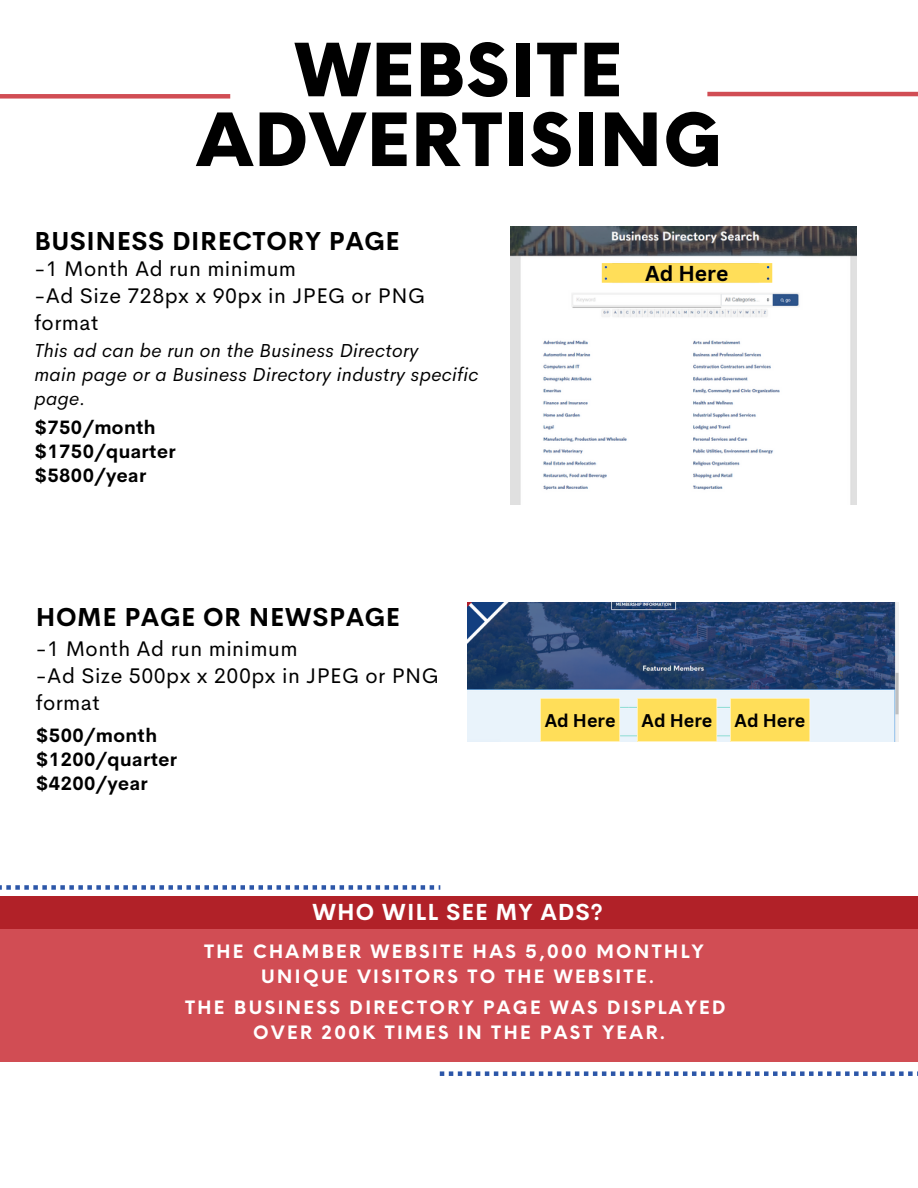
<style>
.page{position:relative;width:918px;height:1188px;background:#fff}
.page>*{position:absolute;margin:0;border:0;box-sizing:border-box;transform-origin:0 0}
.t1{font:900 71.4px/69.8px "Neue Einstellung";letter-spacing:.02em;color:#000;text-align:center}
.t2{font:700 25.5px "Cerebri Sans";letter-spacing:.02em;color:#000}
.t3{font:700 22.8px "Cerebri Sans";letter-spacing:.04em;color:#fff}
.t4{font:21.3px/27px "Cerebri Sans";letter-spacing:.025em;color:#000}
.t5{font:700 21px "Canva Sans";color:#000}
.t6{font:italic 18.9px/24px "Cerebri Sans";letter-spacing:.02em;color:#000}
.t7{font:700 18.9px/24.2px "Cerebri Sans";letter-spacing:.02em;color:#000}
.t8{font:700 18px/24.8px "Neue Einstellung";letter-spacing:.135em;color:#fff;text-align:center}
.t9{font:700 17.85px "Canva Sans";color:#000}
</style>
<div class="page">
<div style="left:0;top:94px;width:230px;height:5px;background:#d14d54"></div>
<hr style="left:707px;top:92px;width:211px;height:4px;background:#d14d54">
<img style="left:511px;top:227px;width:345px;height:277px">
<svg style="left:602px;top:263px;width:170px;height:20px;background:#fddd5b"></svg>
<img style="left:468px;top:603px;width:431px;height:138px">
<div style="left:730px;top:698px;width:80px;height:44px;background:#ffde59"></div>
<div style="left:637px;top:698px;width:80px;height:44px;background:#ffde59"></div>
<div style="left:540px;top:698px;width:80px;height:44px;background:#ffde59"></div>
<div style="left:0;top:896px;width:918px;height:34px;background:#b12128"></div>
<div style="left:0;top:929px;width:918px;height:133px;background:#d14d54"></div>
<svg style="left:440px;top:1071px;width:478px;height:5px"></svg>
<svg style="left:0;top:885px;width:440px;height:5px"></svg>
<h1 class="t1" style="left:197px;top:28px;width:526px">WEBSITE<br>ADVERTISING</h1>
<h2 class="t2" style="left:34px;top:225px;width:367px">BUSINESS DIRECTORY PAGE</h2>
<p class="t4" style="left:34px;top:255px;width:392px">-1 Month Ad run minimum<br>-Ad Size 728px x 90px in JPEG or PNG format</p>
<p class="t6" style="left:34px;top:338px;width:445px">This ad can be run on the Business Directory<br>main page or a Business Directory industry specific page.</p>
<p class="t7" style="left:34px;top:415px;width:143px">$750/month $1750/quarter $5800/year</p>
<h2 class="t2" style="left:36px;top:601px;width:366px">HOME PAGE OR NEWSPAGE</h2>
<p class="t4" style="left:36px;top:635px;width:404px">-1 Month Ad run minimum<br>-Ad Size 500px x 200px in JPEG or PNG format</p>
<p class="t7" style="left:36px;top:723px;width:143px">$500/month $1200/quarter $4200/year</p>
<p class="t5" style="left:645px;top:259px;width:85px">Ad Here</p>
<p class="t9" style="left:545px;top:708px;width:72px">Ad Here</p>
<p class="t9" style="left:642px;top:708px;width:165px">Ad Here Ad Here</p>
<p class="t3" style="left:312px;top:897px;width:292px">WHO WILL SEE MY ADS?</p>
<p class="t8" style="left:204px;top:938px;width:501px">THE CHAMBER WEBSITE HAS 5,000 MONTHLY<br>UNIQUE VISITORS TO THE WEBSITE.</p>
<p class="t8" style="left:185px;top:994px;width:542px">THE BUSINESS DIRECTORY PAGE WAS DISPLAYED<br>OVER 200K TIMES IN THE PAST YEAR.</p>
</div>
